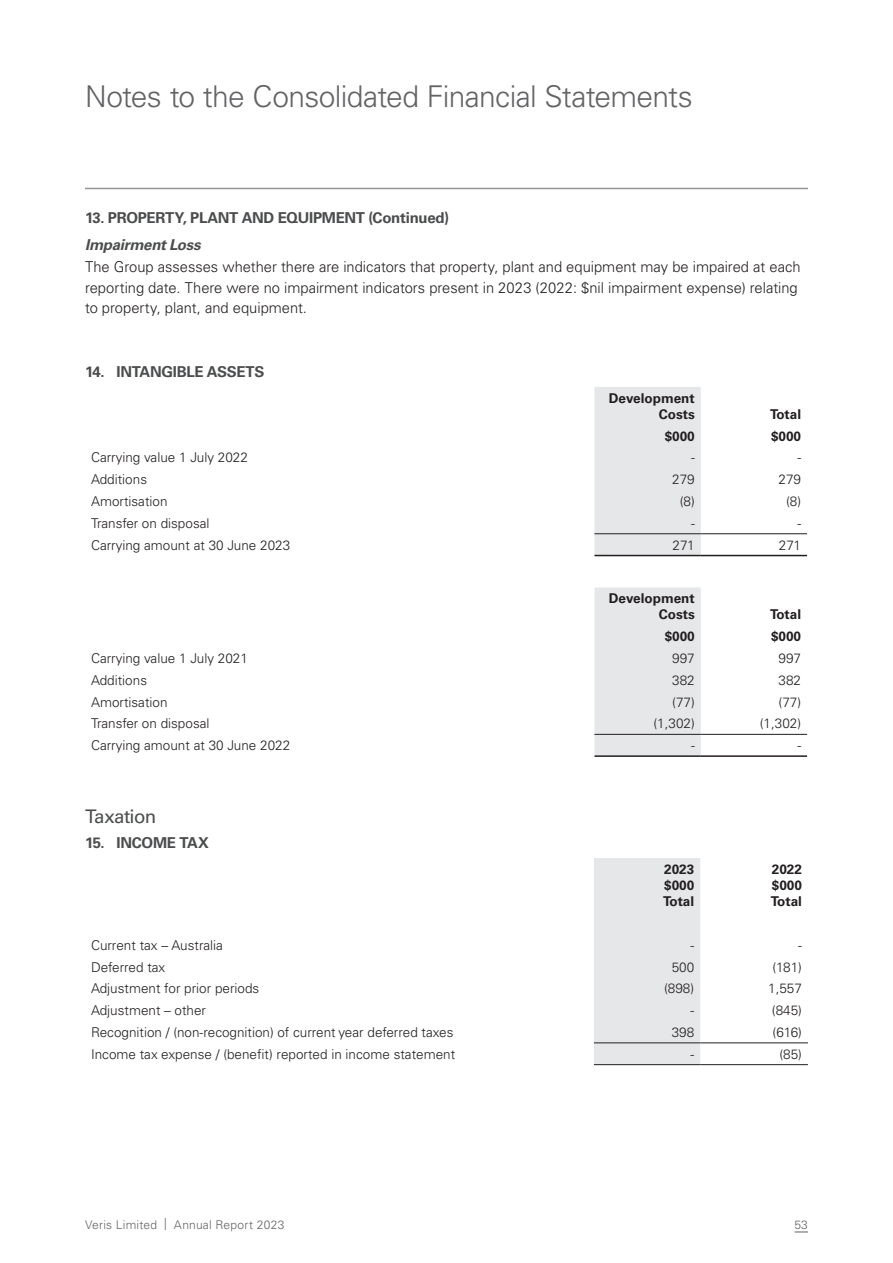
<style>
.page{position:relative;width:893px;height:1263px;background:#fff}
.page>*{position:absolute;margin:0;border:0;box-sizing:border-box;transform-origin:0 0}
.t1{font:300 30px "Univers LT Pro 45";letter-spacing:-.025em;color:#636366}
.t2{font:18.75px "Univers LT Pro 55 Roman";letter-spacing:-.04em;color:#4b4c4d}
.t3{font:300 15px/20.2px "Univers LT Pro 45";color:#231f20}
.t4{font:700 15px "Univers LT Pro 65";letter-spacing:-.02em;color:#4b4c4d}
.t5{font:italic 700 15px "Univers LT Pro 65";letter-spacing:-.015em;color:#4b4c4d}
.t6{font:300 13.5px "Univers LT Pro 45";color:#231f20}
.t7{font:700 13.5px/16.2px "Univers LT Pro 65";color:#231f20;text-align:right}
.t8{font:300 12px "Univers LT Pro 45";letter-spacing:.02em;color:#636366}
</style>
<div class="page">
<svg style="left:795px;top:1232px;width:13px;height:1px"></svg>
<hr style="left:85px;top:188px;width:723px;height:1px;background:#939598">
<div style="left:594px;top:387px;width:107px;height:168px;background:#e6e7e9"></div>
<hr style="left:594px;top:533px;width:107px;height:1px;background:#231f20">
<hr style="left:701px;top:533px;width:106px;height:1px;background:#231f20">
<hr style="left:594px;top:555px;width:107px;height:1px;background:#231f20">
<hr style="left:701px;top:555px;width:106px;height:1px;background:#231f20">
<div style="left:594px;top:587px;width:107px;height:168px;background:#e6e7e9"></div>
<hr style="left:594px;top:734px;width:107px;height:1px;background:#231f20">
<hr style="left:701px;top:734px;width:106px;height:1px;background:#231f20">
<hr style="left:594px;top:755px;width:107px;height:2px;background:#231f20">
<hr style="left:701px;top:755px;width:106px;height:2px;background:#231f20">
<div style="left:594px;top:858px;width:106px;height:206px;background:#e6e7e9"></div>
<hr style="left:594px;top:1064px;width:106px;height:1px;background:#231f20">
<hr style="left:700px;top:1064px;width:108px;height:1px;background:#231f20">
<hr style="left:594px;top:1042px;width:106px;height:1px;background:#231f20">
<hr style="left:700px;top:1042px;width:108px;height:1px;background:#231f20">
<h1 class="t1" style="left:85px;top:78px;width:609px">Notes to the Consolidated Financial Statements</h1>
<p class="t4" style="left:85px;top:209px;width:366px">13. PROPERTY, PLANT AND EQUIPMENT (Continued)</p>
<p class="t5" style="left:85px;top:236px;width:117px">Impairment Loss</p>
<p class="t3" style="left:85px;top:257px;width:717px">The Group assesses whether there are indicators that property, plant and equipment may be impaired at each reporting date. There were no impairment indicators present in 2023 (2022: $nil impairment expense) relating to property, plant, and equipment.</p>
<p class="t4" style="left:85px;top:362px;width:181px">14. INTANGIBLE ASSETS</p>
<p class="t7" style="left:609px;top:390px;width:87px">Development<br>Costs</p>
<p class="t7" style="left:770px;top:406px;width:32px">Total</p>
<p class="t7" style="left:665px;top:428px;width:32px">$000</p>
<p class="t7" style="left:771px;top:428px;width:32px">$000</p>
<p class="t6" style="left:91px;top:449px;width:158px">Carrying value 1 July 2022</p>
<p class="t6" style="left:691px;top:449px;width:5px">-</p>
<p class="t6" style="left:797px;top:449px;width:5px">-</p>
<p class="t6" style="left:91px;top:471px;width:58px">Additions</p>
<p class="t6" style="left:672px;top:471px;width:24px">279</p>
<p class="t6" style="left:779px;top:471px;width:24px">279</p>
<p class="t6" style="left:91px;top:493px;width:78px">Amortisation</p>
<p class="t6" style="left:680px;top:493px;width:17px">(8)</p>
<p class="t6" style="left:786px;top:493px;width:17px">(8)</p>
<p class="t6" style="left:91px;top:515px;width:120px">Transfer on disposal</p>
<p class="t6" style="left:691px;top:515px;width:5px">-</p>
<p class="t6" style="left:797px;top:515px;width:5px">-</p>
<p class="t6" style="left:91px;top:536px;width:201px">Carrying amount at 30 June 2023</p>
<p class="t6" style="left:673px;top:536px;width:24px">271</p>
<p class="t6" style="left:779px;top:536px;width:24px">271</p>
<p class="t7" style="left:609px;top:590px;width:87px">Development<br>Costs</p>
<p class="t7" style="left:770px;top:607px;width:32px">Total</p>
<p class="t7" style="left:665px;top:628px;width:32px">$000</p>
<p class="t7" style="left:771px;top:628px;width:32px">$000</p>
<p class="t6" style="left:91px;top:650px;width:158px">Carrying value 1 July 2021</p>
<p class="t6" style="left:672px;top:650px;width:24px">997</p>
<p class="t6" style="left:779px;top:650px;width:24px">997</p>
<p class="t6" style="left:91px;top:672px;width:58px">Additions</p>
<p class="t6" style="left:672px;top:672px;width:24px">382</p>
<p class="t6" style="left:779px;top:672px;width:24px">382</p>
<p class="t6" style="left:91px;top:694px;width:78px">Amortisation</p>
<p class="t6" style="left:672px;top:694px;width:24px">(77)</p>
<p class="t6" style="left:779px;top:694px;width:24px">(77)</p>
<p class="t6" style="left:91px;top:715px;width:120px">Transfer on disposal</p>
<p class="t6" style="left:653px;top:715px;width:43px">(1,302)</p>
<p class="t6" style="left:760px;top:715px;width:43px">(1,302)</p>
<p class="t6" style="left:91px;top:737px;width:201px">Carrying amount at 30 June 2022</p>
<p class="t6" style="left:691px;top:737px;width:5px">-</p>
<p class="t6" style="left:797px;top:737px;width:5px">-</p>
<h2 class="t2" style="left:85px;top:805px;width:73px">Taxation</h2>
<p class="t4" style="left:85px;top:833px;width:125px">15. INCOME TAX</p>
<p class="t7" style="left:663px;top:861px;width:32px;text-align:justify">2023 $000<br>Total</p>
<p class="t7" style="left:771px;top:861px;width:32px;text-align:justify">2022 $000<br>Total</p>
<p class="t6" style="left:91px;top:937px;width:133px">Current tax – Australia</p>
<p class="t6" style="left:690px;top:937px;width:5px">-</p>
<p class="t6" style="left:798px;top:937px;width:5px">-</p>
<p class="t6" style="left:91px;top:958px;width:76px">Deferred tax</p>
<p class="t6" style="left:672px;top:958px;width:24px">500</p>
<p class="t6" style="left:772px;top:958px;width:31px">(181)</p>
<p class="t6" style="left:91px;top:980px;width:170px">Adjustment for prior periods</p>
<p class="t6" style="left:664px;top:980px;width:32px">(898)</p>
<p class="t6" style="left:768px;top:980px;width:35px">1,557</p>
<p class="t6" style="left:91px;top:1002px;width:117px">Adjustment – other</p>
<p class="t6" style="left:690px;top:1002px;width:5px">-</p>
<p class="t6" style="left:772px;top:1002px;width:32px">(845)</p>
<p class="t6" style="left:91px;top:1024px;width:364px">Recognition / (non-recognition) of current year deferred taxes</p>
<p class="t6" style="left:672px;top:1024px;width:24px">398</p>
<p class="t6" style="left:773px;top:1024px;width:31px">(616)</p>
<p class="t6" style="left:91px;top:1046px;width:366px">Income tax expense / (benefit) reported in income statement</p>
<p class="t6" style="left:690px;top:1046px;width:5px">-</p>
<p class="t6" style="left:779px;top:1046px;width:24px">(85)</p>
<p class="t8" style="left:85px;top:1217px;width:201px">Veris Limited | Annual Report 2023</p>
<p class="t8" style="left:795px;top:1217px;width:15px">53</p>
</div>
